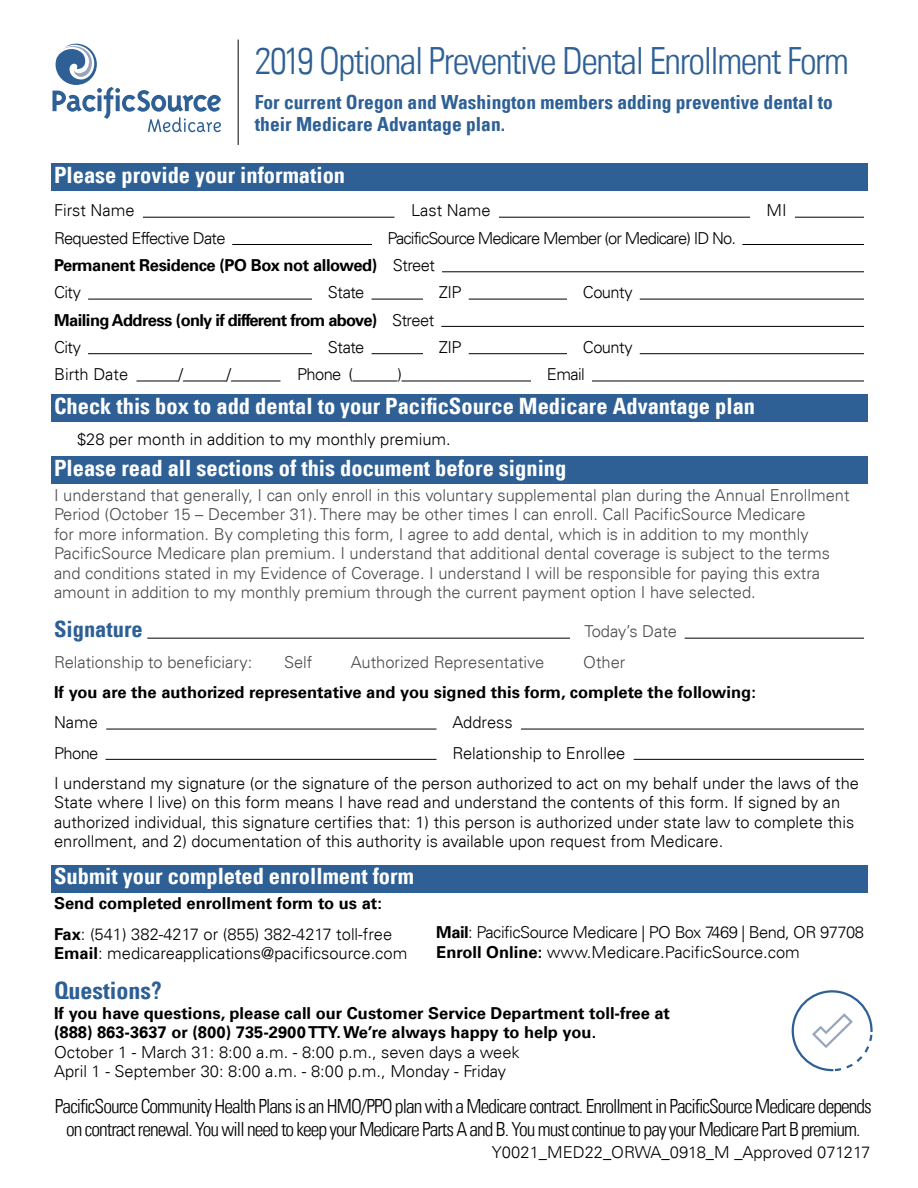
<style>
.page{position:relative;width:918px;height:1188px;background:#fff}
.page>*{position:absolute;margin:0;border:0;box-sizing:border-box;transform-origin:0 0}
.t1{font:300 condensed 37.5px "Univers LT";letter-spacing:-.04em;color:#2e6095}
.t2{font:700 condensed 24px "Univers LT";color:#2e6095}
.Subhead_White{font:700 condensed 22.5px "Univers LT";color:#fff}
.Form_Line{font:700 condensed 22.5px "Univers LT";color:#2e6095}
.t3{font:300 condensed 19.5px/22.5px "Univers LT";letter-spacing:-.05em;color:#000;text-align:center}
.t4{font:700 condensed 19.5px/22.5px "Univers LT";color:#2e6095}
.Form_Text-Generic{font:300 16.5px/19.5px "Univers LT";color:#4d4d4f}
.Form_Line-2{font:300 16.5px/19.5px "Univers LT";color:#000}
.Form_Text-Generic-2{font:700 16.5px/19.5px "Univers LT";color:#000}
.Form_Text-Generic-3{font:300 16.5px "Univers LT";color:#000}
.Form_Line-3{font:700 16.5px "Univers LT";letter-spacing:-.03em;color:#000}
.Form_Text-Generic-4{font:300 16.5px "Univers LT";letter-spacing:-.03em;color:#000}
.Form_Line-4{font:300 16.5px "Univers LT";letter-spacing:-.055em;color:#000}
.Form_Line-5{font:300 16.5px "Univers LT";letter-spacing:-.04em;color:#000}
.Form_Line-6{font:300 16.5px "Univers LT";color:#4d4d4f}
.s1{font-weight:300}
.s2{font-weight:700}
</style>
<div class="page">
<svg style="left:52px;top:44px;width:169px;height:88px"></svg>
<hr style="left:238px;top:40px;width:1px;height:105px;background:#000">
<div style="left:51px;top:163px;width:816px;height:27px;background:#2e6095"></div>
<hr style="left:143px;top:217px;width:252px;height:1px;background:#000">
<hr style="left:499px;top:217px;width:251px;height:1px;background:#000">
<hr style="left:795px;top:217px;width:69px;height:1px;background:#000">
<hr style="left:232px;top:244px;width:140px;height:1px;background:#000">
<hr style="left:742px;top:244px;width:122px;height:1px;background:#000">
<hr style="left:442px;top:271px;width:422px;height:1px;background:#000">
<hr style="left:88px;top:299px;width:224px;height:1px;background:#000">
<hr style="left:372px;top:299px;width:51px;height:1px;background:#000">
<hr style="left:469px;top:299px;width:98px;height:1px;background:#000">
<hr style="left:640px;top:299px;width:224px;height:1px;background:#000">
<hr style="left:441px;top:326px;width:423px;height:1px;background:#000">
<hr style="left:88px;top:353px;width:224px;height:1px;background:#000">
<hr style="left:372px;top:353px;width:51px;height:1px;background:#000">
<hr style="left:469px;top:353px;width:98px;height:1px;background:#000">
<hr style="left:640px;top:353px;width:224px;height:1px;background:#000">
<hr style="left:136px;top:381px;width:43px;height:1px;background:#000">
<hr style="left:183px;top:381px;width:43px;height:1px;background:#000">
<hr style="left:231px;top:381px;width:49px;height:1px;background:#000">
<hr style="left:353px;top:381px;width:44px;height:1px;background:#000">
<hr style="left:402px;top:381px;width:129px;height:1px;background:#000">
<hr style="left:592px;top:381px;width:272px;height:1px;background:#000">
<div style="left:51px;top:395px;width:816px;height:27px;background:#2e6095"></div>
<div style="left:51px;top:456px;width:816px;height:27px;background:#2e6095"></div>
<hr style="left:147px;top:638px;width:423px;height:1px;background:#000">
<hr style="left:685px;top:638px;width:179px;height:1px;background:#000">
<hr style="left:106px;top:729px;width:330px;height:1px;background:#000">
<hr style="left:521px;top:729px;width:343px;height:1px;background:#000">
<hr style="left:106px;top:759px;width:330px;height:1px;background:#000">
<hr style="left:634px;top:759px;width:230px;height:1px;background:#000">
<div style="left:51px;top:865px;width:816px;height:27px;background:#2e6095"></div>
<svg style="left:791px;top:990px;width:82px;height:82px"></svg>
<p class="t1" style="left:255px;top:39px;width:596px">2019 Optional Preventive Dental Enrollment Form</p>
<p class="t4" style="left:255px;top:91px;width:580px">For current Oregon and Washington members adding preventive dental to their Medicare Advantage plan.</p>
<p class="Subhead_White" style="left:54px;top:161px;width:293px">Please provide your information</p>
<p class="Form_Line-2" style="left:54px;top:201px;width:82px">First Name</p>
<p class="Form_Line-2" style="left:411px;top:201px;width:81px">Last Name</p>
<p class="Form_Line-2" style="left:766px;top:201px;width:22px">MI</p>
<p class="Form_Line-5" style="left:54px;top:228px;width:173px">Requested Effective Date</p>
<p class="Form_Line-4" style="left:388px;top:228px;width:350px">PacificSource Medicare Member (or Medicare) ID No.</p>
<p class="Form_Line-3" style="left:54px;top:256px;width:382px">Permanent Residence (PO Box not allowed) <span class="s1">Street</span></p>
<p class="Form_Line-2" style="left:54px;top:283px;width:29px">City</p>
<p class="Form_Line-2" style="left:328px;top:283px;width:38px">State</p>
<p class="Form_Line-2" style="left:439px;top:283px;width:24px">ZIP</p>
<p class="Form_Line-2" style="left:583px;top:283px;width:51px">County</p>
<p class="Form_Line-3" style="left:54px;top:310px;width:382px">Mailing Address (only if different from above) <span class="s1">Street</span></p>
<p class="Form_Line-2" style="left:54px;top:337px;width:29px">City</p>
<p class="Form_Line-2" style="left:328px;top:337px;width:38px">State</p>
<p class="Form_Line-2" style="left:439px;top:337px;width:24px">ZIP</p>
<p class="Form_Line-2" style="left:583px;top:337px;width:51px">County</p>
<p class="Form_Line-2" style="left:54px;top:365px;width:76px">Birth Date</p>
<p class="Form_Line-2" style="left:178px;top:365px;width:6px">/</p>
<p class="Form_Line-2" style="left:226px;top:365px;width:6px">/</p>
<p class="Form_Line-2" style="left:297px;top:365px;width:58px">Phone (</p>
<p class="Form_Line-2" style="left:398px;top:365px;width:6px">)</p>
<p class="Form_Line-2" style="left:547px;top:365px;width:40px">Email</p>
<p class="Subhead_White" style="left:54px;top:393px;width:703px">Check this box to add dental to your PacificSource Medicare Advantage plan</p>
<p class="Form_Line-2" style="left:77px;top:430px;width:375px">$28 per month in addition to my monthly premium.</p>
<p class="Subhead_White" style="left:54px;top:454px;width:514px">Please read all sections of this document before signing</p>
<p class="Form_Text-Generic" style="left:54px;top:485px;width:797px">I understand that generally, I can only enroll in this voluntary supplemental plan during the Annual Enrollment Period (October 15 – December 31). There may be other times I can enroll. Call PacificSource Medicare<br>for more information. By completing this form, I agree to add dental, which is in addition to my monthly PacificSource Medicare plan premium. I understand that additional dental coverage is subject to the terms and conditions stated in my Evidence of Coverage. I understand I will be responsible for paying this extra amount in addition to my monthly premium through the current payment option I have selected.</p>
<p class="Form_Line" style="left:54px;top:616px;width:90px">Signature</p>
<p class="Form_Line-6" style="left:585px;top:622px;width:94px">Today’s Date</p>
<p class="Form_Text-Generic" style="left:54px;top:652px;width:200px">Relationship to beneficiary:</p>
<p class="Form_Text-Generic" style="left:284px;top:652px;width:30px">Self</p>
<p class="Form_Text-Generic" style="left:351px;top:652px;width:195px">Authorized Representative</p>
<p class="Form_Text-Generic" style="left:583px;top:652px;width:44px">Other</p>
<p class="Form_Text-Generic-2" style="left:54px;top:683px;width:703px">If you are the authorized representative and you signed this form, complete the following:</p>
<p class="Form_Line-2" style="left:54px;top:713px;width:46px">Name</p>
<p class="Form_Line-2" style="left:453px;top:713px;width:62px">Address</p>
<p class="Form_Line-2" style="left:54px;top:743px;width:46px">Phone</p>
<p class="Form_Line-2" style="left:452px;top:743px;width:174px">Relationship to Enrollee</p>
<p class="Form_Line-2" style="left:54px;top:773px;width:807px">I understand my signature (or the signature of the person authorized to act on my behalf under the laws of the State where I live) on this form means I have read and understand the contents of this form. If signed by an authorized individual, this signature certifies that: 1) this person is authorized under state law to complete this enrollment, and 2) documentation of this authority is available upon request from Medicare.</p>
<p class="Subhead_White" style="left:54px;top:863px;width:361px">Submit your completed enrollment form</p>
<p class="Form_Text-Generic-2" style="left:54px;top:894px;width:329px">Send completed enrollment form to us at:</p>
<p class="Form_Text-Generic-3" style="left:54px;top:924px;width:340px"><span class="s2">Fax</span>: (541) 382-4217 or (855) 382-4217 toll-free</p>
<p class="Form_Text-Generic-3" style="left:54px;top:943px;width:355px"><span class="s2">Email</span>: medicareapplications@pacificsource.com</p>
<p class="Form_Text-Generic-4" style="left:436px;top:923px;width:429px"><span class="s2">Mail</span>: PacificSource Medicare | PO Box 7469 | Bend, OR 97708</p>
<p class="Form_Text-Generic-3" style="left:436px;top:942px;width:365px"><span class="s2">Enroll Online:</span> www.Medicare.PacificSource.com</p>
<p class="t2" style="left:54px;top:976px;width:109px">Questions?</p>
<p class="Form_Text-Generic-2" style="left:54px;top:1003px;width:618px">If you have questions, please call our Customer Service Department toll-free at (888) 863-3637 or (800) 735-2900 TTY. We’re always happy to help you.<br><span class="s1">October 1 - March 31: 8:00 a.m. - 8:00 p.m., seven days a week<br>April 1 - September 30: 8:00 a.m. - 8:00 p.m., Monday - Friday</span></p>
<p class="t3" style="left:55px;top:1095px;width:818px">PacificSource Community Health Plans is an HMO/PPO plan with a Medicare contract. Enrollment in PacificSource Medicare depends on contract renewal. You will need to keep your Medicare Parts A and B. You must continue to pay your Medicare Part B premium.</p>
<p class="Form_Line-2" style="left:492px;top:1142px;width:380px">Y0021_MED22_ORWA_0918_M _Approved 071217</p>
</div>
